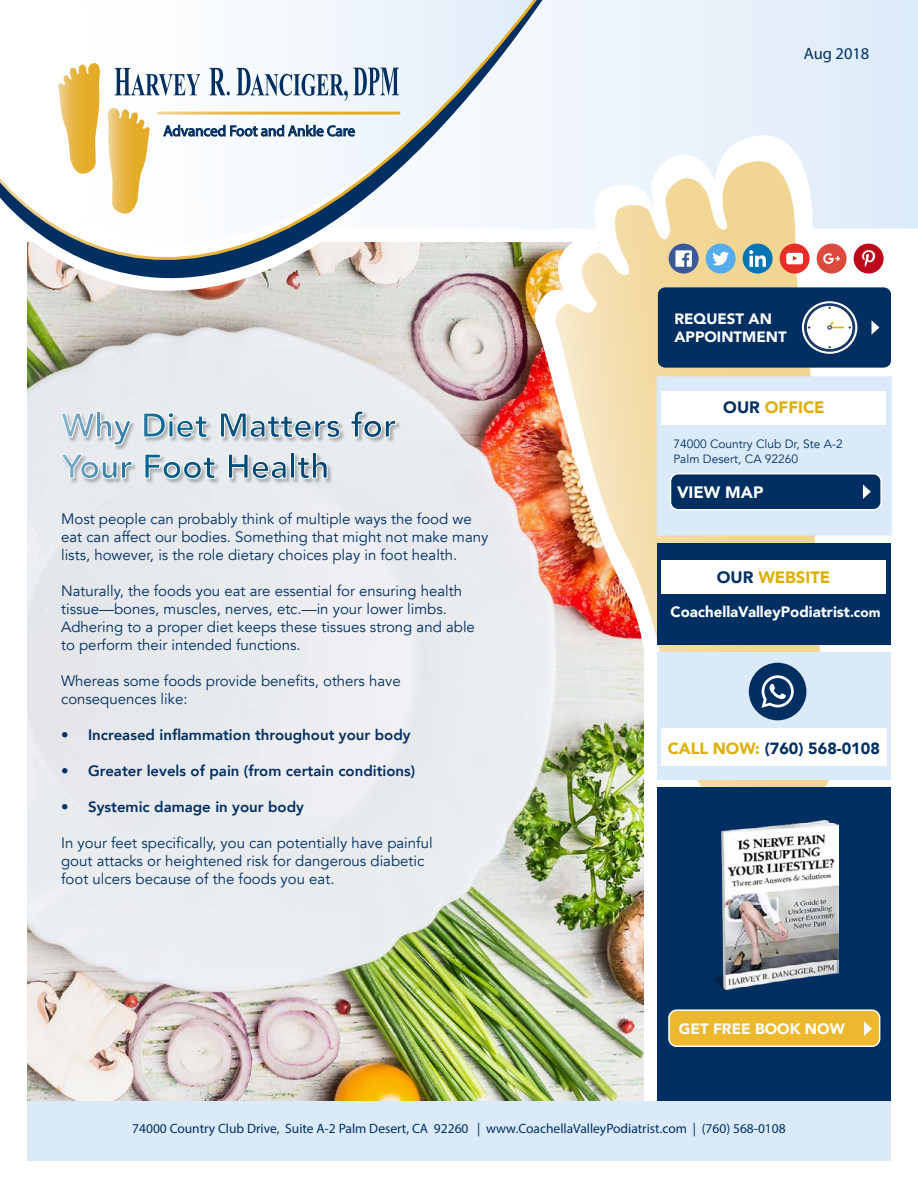
<style>
.page{position:relative;width:918px;height:1188px;background:#fff}
.page>*{position:absolute;margin:0;border:0;box-sizing:border-box;transform-origin:0 0}
.t1{font:900 16.5px "Avenir";color:#deaf00}
.t2{font:16.5px "Myriad Pro";color:#012f61}
.t3{font:900 16.5px "Avenir";color:#fff}
.t4{font:900 16.2px "Avenir";color:#012f61}
.t5{font:15px/18px "Avenir";color:#012f61}
.t6{font:800 15px "Avenir";color:#012f61}
.t7{font:900 15px/18px "Avenir";color:#fff}
.t8{font:15px "Myriad Pro";color:#012f61}
.t9{font:13.5px "Myriad Pro";color:#012f61}
.t10{font:12px/14.4px "Avenir";color:#012f61}
.s1{color:#012f61}
.s2{font-size:13.5px}
.s3{color:#deaf00}
</style>
<div class="page">
<img style="left:27px;top:501px;width:617px;height:601px">
<svg style="left:569px;top:0;width:349px;height:229px;background:#e5f0f9"></svg>
<img style="left:534px;top:118px;width:339px;height:796px">
<img style="left:550px;top:145px;width:288px;height:696px">
<div style="left:658px;top:652px;width:233px;height:128px;background:#daeaf9"></div>
<div style="left:657px;top:543px;width:234px;height:101px;background:#012f61"></div>
<div style="left:657px;top:376px;width:235px;height:160px;background:#daeaf9;border:2px solid #dbeaf9"></div>
<div style="left:657px;top:788px;width:234px;height:373px;background:#012f61"></div>
<div style="left:662px;top:729px;width:225px;height:37px;background:#fff"></div>
<div style="left:662px;top:392px;width:224px;height:33px;background:#fff"></div>
<div style="left:662px;top:561px;width:224px;height:33px;background:#fff"></div>
<img style="left:27px;top:0;width:542px;height:501px">
<img style="left:0;top:0;width:543px;height:468px">
<svg style="left:1px;top:0;width:532px;height:438px"></svg>
<svg style="left:57px;top:63px;width:342px;height:152px"></svg>
<img style="left:715px;top:821px;width:123px;height:169px">
<div style="left:27px;top:1102px;width:864px;height:59px;background:#daeaf9"></div>
<div style="left:780px;top:244px;width:30px;height:30px;background:#e62e26;border-radius:50%"></div>
<svg style="left:786px;top:253px;width:17px;height:11px"></svg>
<div style="left:706px;top:244px;width:30px;height:30px;background:#54abed;border-radius:50%"></div>
<svg style="left:712px;top:252px;width:17px;height:13px"></svg>
<div style="left:854px;top:244px;width:30px;height:30px;background:#bd081c;border-radius:50%"></div>
<svg style="left:862px;top:250px;width:13px;height:17px"></svg>
<div style="left:743px;top:244px;width:30px;height:30px;background:#0075b3;border-radius:50%"></div>
<svg style="left:749px;top:250px;width:17px;height:17px"></svg>
<div style="left:817px;top:244px;width:30px;height:30px;background:#db4a3d;border-radius:50%"></div>
<svg style="left:823px;top:253px;width:17px;height:11px"></svg>
<div style="left:669px;top:244px;width:30px;height:30px;background:#3b5999;border-radius:50%"></div>
<svg style="left:675px;top:250px;width:17px;height:17px"></svg>
<div style="left:749px;top:663px;width:57px;height:57px;background:#012f61;border-radius:50%"></div>
<svg style="left:762px;top:675px;width:32px;height:33px"></svg>
<div style="left:669px;top:1010px;width:211px;height:36px;background:#ebb82e;border-radius:8px"></div>
<div style="left:668px;top:1009px;width:212px;height:38px;border:2px solid #fff;border-radius:8px"></div>
<svg style="left:864px;top:1021px;width:8px;height:15px"></svg>
<div style="left:671px;top:474px;width:210px;height:36px;background:#012f61;border-radius:8px"></div>
<div style="left:670px;top:473px;width:212px;height:37px;border:2px solid #fff;border-radius:8px"></div>
<svg style="left:863px;top:484px;width:8px;height:15px"></svg>
<div style="left:658px;top:287px;width:233px;height:81px;background:#012f61;border-radius:7px"></div>
<svg style="left:802px;top:301px;width:55px;height:53px"></svg>
<div style="left:804px;top:303px;width:51px;height:49px;border:3px solid #1c3866;border-radius:50%"></div>
<div style="left:807px;top:306px;width:45px;height:43px;background:#fff;border-radius:50%"></div>
<svg style="left:827px;top:321px;width:24px;height:9px"></svg>
<svg style="left:872px;top:321px;width:7px;height:14px"></svg>
<div style="left:61px;top:411px;width:340px;height:73px;background:#000;opacity:.25"></div>
<svg style="left:59px;top:452px;width:269px;height:27px;background:#b5c7d3"></svg>
<svg style="left:60px;top:410px;width:336px;height:36px;background:#bfced8"></svg>
<p class="t8" style="left:163px;top:122px;width:193px">Advanced Foot and Ankle Care</p>
<p class="t5" style="left:61px;top:510px;width:429px">Most people can probably think of multiple ways the food we eat can affect our bodies. Something that might not make many lists, however, is the role dietary choices play in foot health.</p>
<p class="t5" style="left:61px;top:582px;width:415px">Naturally, the foods you eat are essential for ensuring health tissue—bones, muscles, nerves, etc.—in your lower limbs.<br>Adhering to a proper diet keeps these tissues strong and able to perform their intended functions.</p>
<p class="t5" style="left:61px;top:672px;width:341px">Whereas some foods provide benefits, others have consequences like:</p>
<p class="t6" style="left:61px;top:723px;width:351px">• Increased inflammation throughout your body</p>
<p class="t6" style="left:61px;top:759px;width:356px">• Greater levels of pain (from certain conditions)</p>
<p class="t6" style="left:61px;top:795px;width:244px">• Systemic damage in your body</p>
<p class="t5" style="left:61px;top:834px;width:373px">In your feet specifically, you can potentially have painful gout attacks or heightened risk for dangerous diabetic foot ulcers because of the foods you eat.</p>
<p class="t2" style="left:804px;top:43px;width:67px">Aug 2018</p>
<p class="t7" style="left:674px;top:309px;width:114px">REQUEST AN<br>APPOINTMENT</p>
<p class="t1" style="left:723px;top:394px;width:103px"><span class="s1">OUR</span> OFFICE</p>
<p class="t10" style="left:673px;top:437px;width:171px">74000 Country Club Dr, Ste A-2<br>Palm Desert, CA 92260</p>
<p class="t3" style="left:677px;top:478px;width:88px">VIEW MAP</p>
<p class="t1" style="left:717px;top:563px;width:115px"><span class="s1">OUR</span> WEBSITE</p>
<p class="t7" style="left:671px;top:602px;width:211px">CoachellaValleyPodiatrist<span class="s2">.com</span></p>
<p class="t4" style="left:668px;top:735px;width:214px"><span class="s3">CALL NOW:</span> (760) 568-0108</p>
<p class="t7" style="left:679px;top:1019px;width:167px">GET FREE BOOK NOW</p>
<p class="t9" style="left:132px;top:1120px;width:655px">74000 Country Club Drive, Suite A-2 Palm Desert, CA 92260 | www.CoachellaValleyPodiatrist.com | (760) 568-0108</p>
</div>
